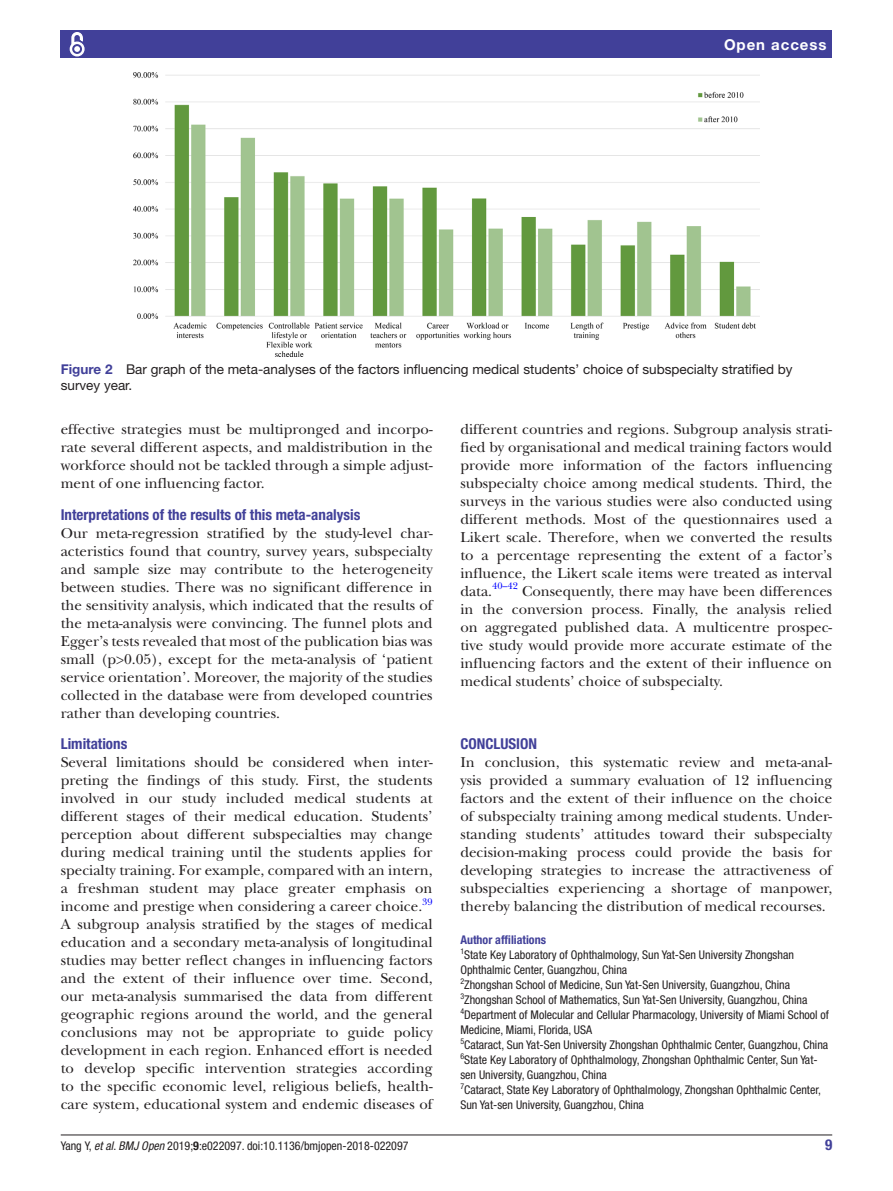
<style>
.page{position:relative;width:893px;height:1191px;background:#fff}
.page>*{position:absolute;margin:0;border:0;box-sizing:border-box;transform-origin:0 0}
.t1{font:15px/18px "New Baskerville";color:#231f20;text-align:justify}
.t2{font:700 condensed 15px "Helvetica Neue LT Std";color:#414099}
.t3{font:700 15px "Helvetica Neue LT Std";letter-spacing:.065em;color:#fff}
.t4{font:13.5px/16.2px "Helvetica Neue LT Std";color:#231f20}
.t5{font:condensed 12px/15px "Helvetica Neue LT Std";color:#231f20}
.t6{font:700 condensed 12px "Helvetica Neue LT Std";color:#414099}
.t7{font:9.9px "New Baskerville";color:#00f}
.t8{font:condensed 7.95px "Helvetica Neue LT Std";color:#231f20}
.s1{font-weight:700;color:#414099}
.s2{font-style:italic}
.s3{font-weight:700}
</style>
<div class="page">
<hr style="left:61px;top:1134px;width:771px;height:1px;background:#231f20">
<div style="left:61px;top:31px;width:771px;height:27px;background:#414099"></div>
<svg style="left:69px;top:32px;width:16px;height:25px"></svg>
<img style="left:134px;top:73px;width:625px;height:283px">
<p class="t3" style="left:724px;top:35px;width:104px">Open access</p>
<p class="t4" style="left:61px;top:361px;width:733px"><span class="s1">Figure 2</span> Bar graph of the meta-analyses of the factors influencing medical students’ choice of subspecialty stratified by survey year.</p>
<p class="t1" style="left:61px;top:420px;width:373px">effective strategies must be multipronged and incorpo&shy;rate several different aspects, and maldistribution in the workforce should not be tackled through a simple adjust&shy;ment of one influencing factor.</p>
<p class="t2" style="left:61px;top:505px;width:301px">Interpretations of the results of this meta-analysis</p>
<p class="t1" style="left:61px;top:524px;width:373px">Our meta-regression stratified by the study-level char&shy;acteristics found that country, survey years, subspecialty and sample size may contribute to the heterogeneity between studies. There was no significant difference in the sensitivity analysis, which indicated that the results of the meta-analysis were convincing. The funnel plots and Egger’s tests revealed that most of the publication bias was small (p&gt;0.05), except for the meta-analysis of ‘patient service orientation’. Moreover, the majority of the studies collected in the database were from developed countries rather than developing countries.</p>
<p class="t2" style="left:61px;top:735px;width:68px">Limitations</p>
<p class="t1" style="left:61px;top:753px;width:373px">Several limitations should be considered when inter&shy;preting the findings of this study. First, the students involved in our study included medical students at different stages of their medical education. Students’ perception about different subspecialties may change during medical training until the students applies for specialty training. For example, compared with an intern, a freshman student may place greater emphasis on income and prestige when considering a career choice.</p>
<p class="t7" style="left:422px;top:895px;width:12px">39</p>
<p class="t1" style="left:61px;top:915px;width:373px">A subgroup analysis stratified by the stages of medical education and a secondary meta-analysis of longitudinal studies may better reflect changes in influencing factors and the extent of their influence over time. Second, our meta-analysis summarised the data from different geographic regions around the world, and the general conclusions may not be appropriate to guide policy development in each region. Enhanced effort is needed to develop specific intervention strategies according to the specific economic level, religious beliefs, health&shy;care system, educational system and endemic diseases of</p>
<p class="t1" style="left:460px;top:420px;width:373px">different countries and regions. Subgroup analysis strati&shy;fied by organisational and medical training factors would provide more information of the factors influencing subspecialty choice among medical students. Third, the surveys in the various studies were also conducted using different methods. Most of the questionnaires used a Likert scale. Therefore, when we converted the results to a percentage representing the extent of a factor’s influence, the Likert scale items were treated as interval data.</p>
<p class="t7" style="left:492px;top:580px;width:27px">40–42</p>
<p class="t1" style="left:460px;top:582px;width:373px;text-indent:62px">Consequently, there may have been differences in the conversion process. Finally, the analysis relied on aggregated published data. A multicentre prospec&shy;tive study would provide more accurate estimate of the influencing factors and the extent of their influence on medical students’ choice of subspecialty.</p>
<p class="t2" style="left:460px;top:735px;width:78px">Conclusion</p>
<p class="t1" style="left:460px;top:753px;width:373px">In conclusion, this systematic review and meta-anal&shy;ysis provided a summary evaluation of 12 influencing factors and the extent of their influence on the choice of subspecialty training among medical students. Under&shy;standing students’ attitudes toward their subspecialty decision-making process could provide the basis for developing strategies to increase the attractiveness of subspecialties experiencing a shortage of manpower, thereby balancing the distribution of medical recourses.</p>
<p class="t6" style="left:460px;top:932px;width:87px">Author affiliations</p>
<p class="t8" style="left:460px;top:946px;width:5px">1</p>
<p class="t5" style="left:460px;top:947px;width:335px;text-indent:4px">State Key Laboratory of Ophthalmology, Sun Yat-Sen University Zhongshan<br>Ophthalmic Center, Guangzhou, China</p>
<p class="t8" style="left:460px;top:976px;width:5px">2</p>
<p class="t5" style="left:460px;top:977px;width:370px;text-indent:4px">Zhongshan School of Medicine, Sun Yat-Sen University, Guangzhou, China <sup>3</sup>Zhongshan School of Mathematics, Sun Yat-Sen University, Guangzhou, China <sup>4</sup>Department of Molecular and Cellular Pharmacology, University of Miami School of Medicine, Miami, Florida, USA<br><sup>5</sup>Cataract, Sun Yat-Sen University Zhongshan Ophthalmic Center, Guangzhou, China <sup>6</sup>State Key Laboratory of Ophthalmology, Zhongshan Ophthalmic Center, Sun Yat&shy;sen University, Guangzhou, China<br><sup>7</sup>Cataract, State Key Laboratory of Ophthalmology, Zhongshan Ophthalmic Center, Sun Yat-sen University, Guangzhou, China</p>
<p class="t5" style="left:61px;top:1137px;width:349px">Yang Y, <span class="s2">et al</span>. <span class="s2">BMJ Open</span> 2019;<span class="s3">9</span>:e022097. doi:10.1136/bmjopen-2018-022097</p>
<p class="t2" style="left:825px;top:1135px;width:9px">9</p>
</div>
